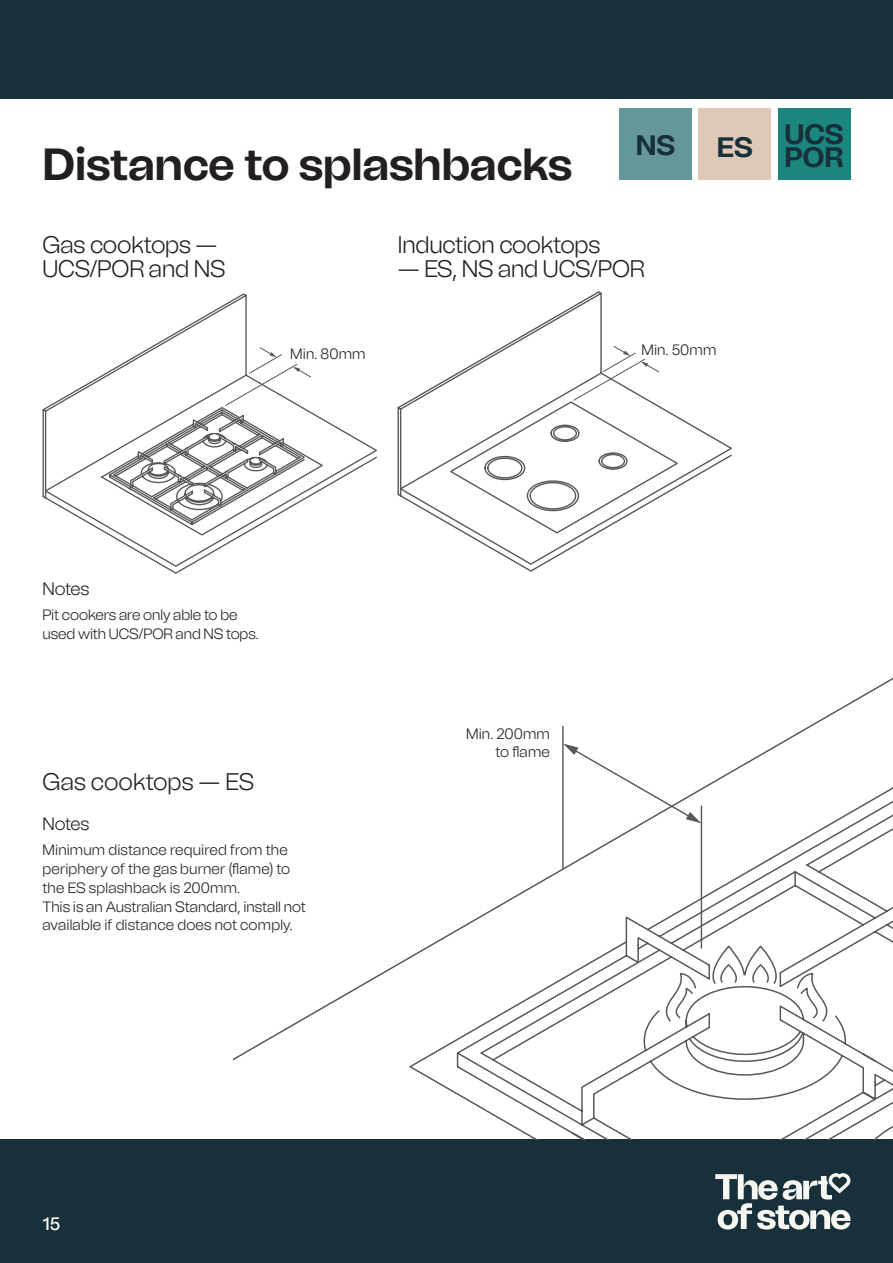
<style>
.page{position:relative;width:893px;height:1263px;background:#fff}
.page>*{position:absolute;margin:0;border:0;box-sizing:border-box;transform-origin:0 0}
.t1{font:700 45px "Tomato Grotesk";color:#231f20}
.t2{font:700 28.2px "Tomato Grotesk";color:#183039}
.Subhead_L1{font:300 24px/24px "Tomato Grotesk";letter-spacing:-.01em;color:#231f20}
.Subhead_L2{font:300 18px "Tomato Grotesk";letter-spacing:-.02em;color:#231f20}
.t3{font:500 18px "Tomato Grotesk";color:#fff}
.Body{font:300 15px/18.8px "Tomato Grotesk";letter-spacing:.005em;color:#231f20}
</style>
<div class="page">
<div style="left:0;top:0;width:893px;height:98px;background:#183039"></div>
<div style="left:0;top:1140px;width:893px;height:123px;background:#183039"></div>
<svg style="left:715px;top:1173px;width:135px;height:56px"></svg>
<svg style="left:42px;top:293px;width:335px;height:281px"></svg>
<svg style="left:225px;top:347px;width:87px;height:59px"></svg>
<svg style="left:397px;top:291px;width:335px;height:281px"></svg>
<svg style="left:573px;top:345px;width:87px;height:56px"></svg>
<svg style="left:408px;top:940px;width:47px;height:136px"></svg>
<svg style="left:455px;top:760px;width:438px;height:379px"></svg>
<svg style="left:657px;top:946px;width:180px;height:77px"></svg>
<hr style="left:701px;top:806px;width:1px;height:142px;background:#57585a">
<hr style="left:562px;top:726px;width:2px;height:142px;background:#57585a">
<svg style="left:563px;top:743px;width:138px;height:80px"></svg>
<div style="left:778px;top:109px;width:72px;height:71px;background:#1c867f"></div>
<div style="left:698px;top:109px;width:73px;height:71px;background:#dec8b6"></div>
<div style="left:619px;top:109px;width:73px;height:71px;background:#669798"></div>
<p class="t1" style="left:43px;top:136px;width:531px">Distance to splashbacks</p>
<p class="t2" style="left:636px;top:128px;width:41px">NS</p>
<p class="Subhead_L1" style="left:43px;top:233px;width:184px">Gas cooktops —<br>UCS/POR and NS</p>
<p class="Subhead_L1" style="left:398px;top:233px;width:204px">Induction cooktops</p>
<p class="Subhead_L1" style="left:398px;top:257px;width:248px">— ES, NS and UCS/POR</p>
<p class="t2" style="left:784px;top:117px;width:61px">UCS</p>
<p class="t2" style="left:717px;top:130px;width:37px">ES</p>
<p class="t2" style="left:785px;top:139px;width:60px">POR</p>
<p class="Body" style="left:290px;top:344px;width:77px">Min. 80mm</p>
<p class="Subhead_L2" style="left:43px;top:578px;width:48px">Notes</p>
<p class="Body" style="left:43px;top:606px;width:218px">Pit cookers are only able to be used with UCS/POR and NS tops.</p>
<p class="Subhead_L1" style="left:43px;top:770px;width:213px">Gas cooktops — ES</p>
<p class="Subhead_L2" style="left:43px;top:813px;width:48px">Notes</p>
<p class="Body" style="left:43px;top:841px;width:265px">Minimum distance required from the periphery of the gas burner (flame) to the ES splashback is 200mm.<br>This is an Australian Standard, install not available if distance does not comply.</p>
<p class="Body" style="left:641px;top:340px;width:76px">Min. 50mm</p>
<p class="Body" style="left:466px;top:725px;width:85px;line-height:18px;text-align:right">Min. 200mm to flame</p>
<p class="t3" style="left:43px;top:1212px;width:19px">15</p>
</div>
